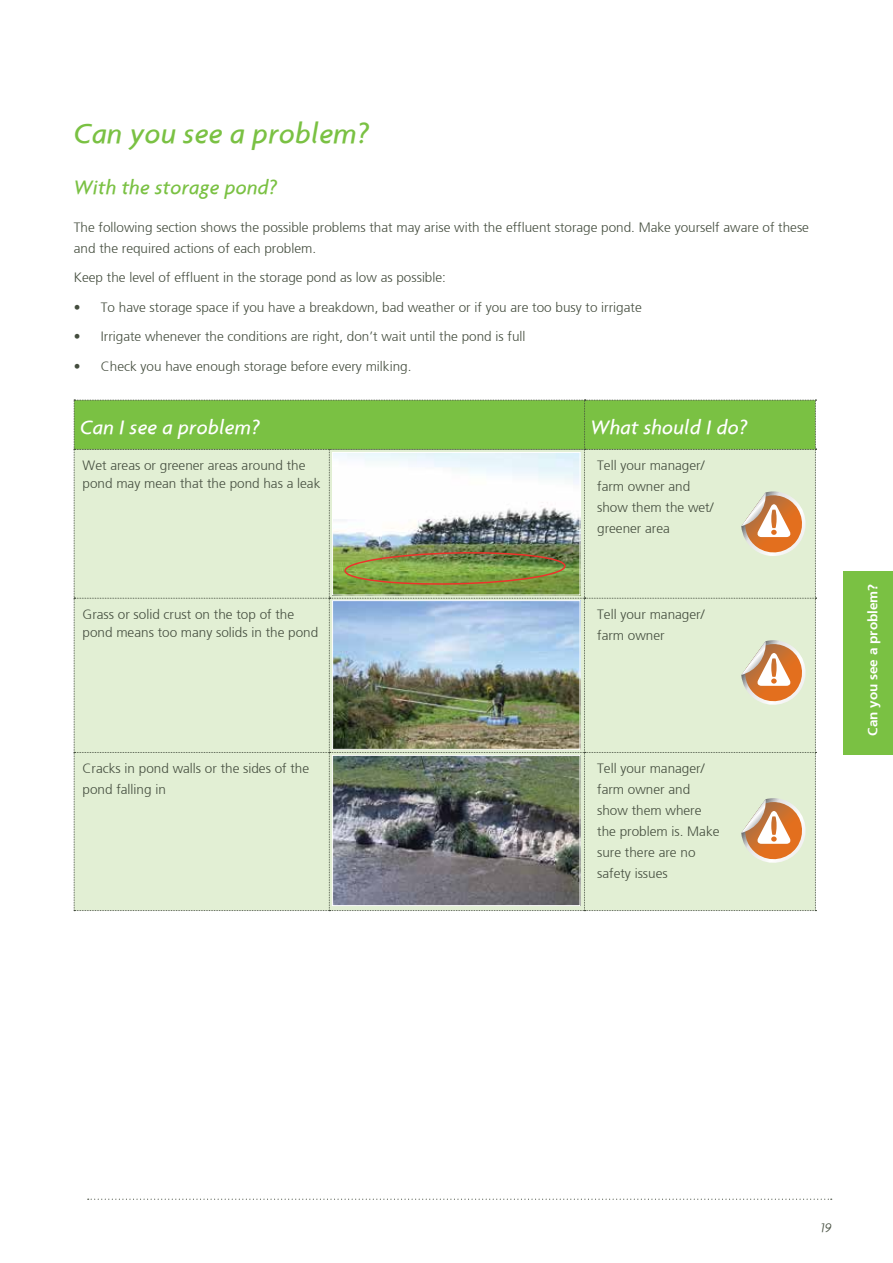
<style>
.page{position:relative;width:893px;height:1263px;background:#fff}
.page>*{position:absolute;margin:0;border:0;box-sizing:border-box;transform-origin:0 0}
.t1{font:italic 500 30px "Agenda";letter-spacing:.01em;color:#7ac143}
.t2{font:italic 500 21px "Agenda";letter-spacing:.01em;color:#fff}
.t3{font:italic 500 21px "Agenda";letter-spacing:.01em;color:#7ac143}
.t4{font:300 13.5px/21px "Frutiger";color:#444d3e}
.t5{font:700 13.5px "Frutiger";color:#fff}
.t6{font:italic 300 13.5px "Agenda";color:#444d3e}
</style>
<div class="page">
<svg style="left:88px;top:1198px;width:744px;height:2px"></svg>
<div style="left:843px;top:572px;width:50px;height:183px;background:#7ac143"></div>
<img style="left:74px;top:400px;width:742px;height:511px">
<h1 class="t1" style="left:74px;top:115px;width:296px">Can you see a problem?</h1>
<h2 class="t3" style="left:74px;top:174px;width:205px">With the storage pond?</h2>
<p class="t4" style="left:74px;top:217px;width:737px">The following section shows the possible problems that may arise with the effluent storage pond. Make yourself aware of these and the required actions of each problem.</p>
<p class="t4" style="left:74px;top:267px;width:374px">Keep the level of effluent in the storage pond as low as possible:</p>
<p class="t4" style="left:74px;top:297px;width:569px">• To have storage space if you have a breakdown, bad weather or if you are too busy to irrigate</p>
<p class="t4" style="left:74px;top:326px;width:453px">• Irrigate whenever the conditions are right, don’t wait until the pond is full</p>
<p class="t4" style="left:74px;top:356px;width:339px">• Check you have enough storage before every milking.</p>
<h2 class="t2" style="left:80px;top:415px;width:181px">Can I see a problem?</h2>
<h2 class="t2" style="left:591px;top:415px;width:158px">What should I do?</h2>
<p class="t4" style="left:83px;top:456px;width:239px;line-height:18px">Wet areas or greener areas around the pond may mean that the pond has a leak</p>
<p class="t4" style="left:597px;top:455px;width:118px">Tell your manager/ farm owner and show them the wet/ greener area</p>
<p class="t4" style="left:83px;top:605px;width:237px;line-height:18px">Grass or solid crust on the top of the pond means too many solids in the pond</p>
<p class="t4" style="left:597px;top:604px;width:109px">Tell your manager/ farm owner</p>
<p class="t4" style="left:83px;top:758px;width:228px">Cracks in pond walls or the sides of the pond falling in</p>
<p class="t4" style="left:597px;top:758px;width:124px">Tell your manager/ farm owner and show them where the problem is. Make sure there are no safety issues</p>
<p class="t5" style="left:865px;top:735px;width:153px;rotate:-90deg">Can you see a problem?</p>
<p class="t6" style="left:821px;top:1220px;width:12px">19</p>
</div>
